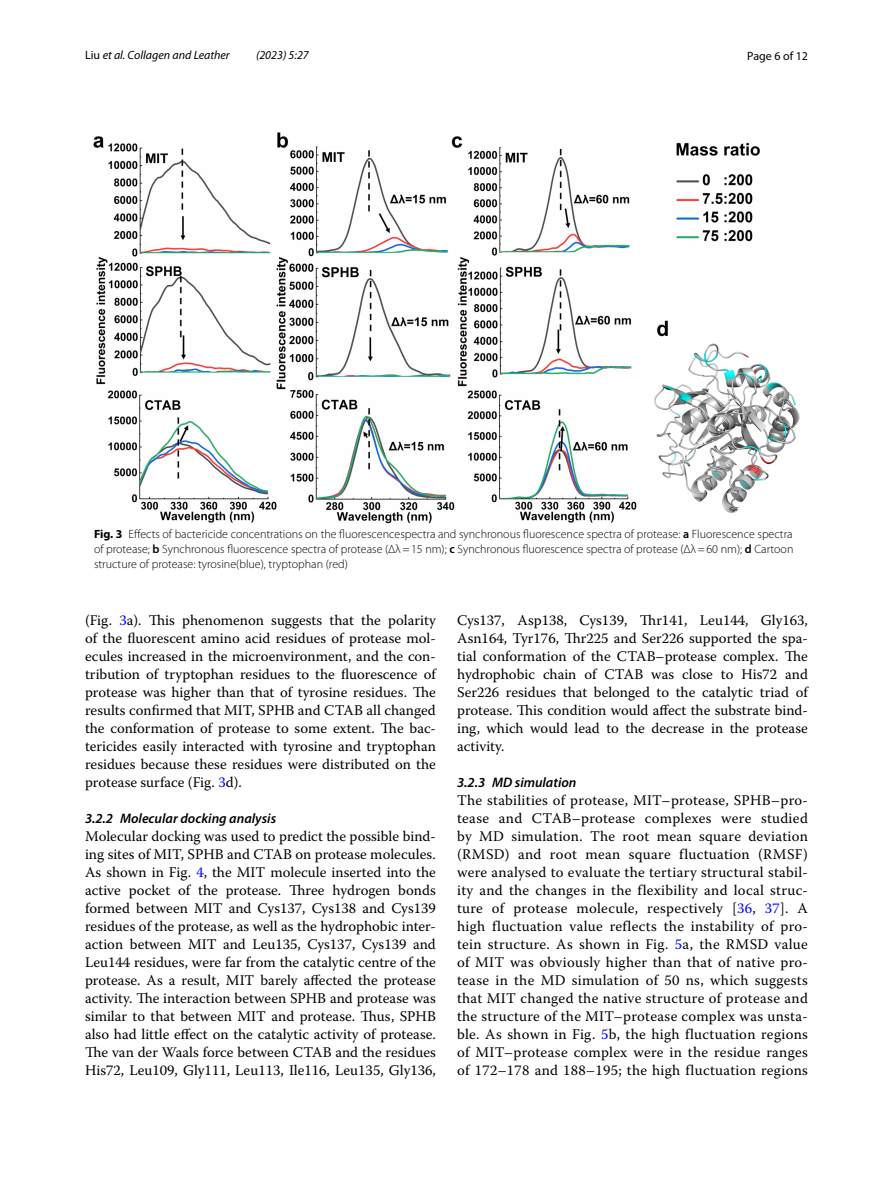
<style>
.page{position:relative;width:893px;height:1187px;background:#fff}
.page>*{position:absolute;margin:0;border:0;box-sizing:border-box;transform-origin:0 0}
.t1{font:14.7px/18px "Warnock Pro";color:#000;text-align:justify}
.t2{font:italic 600 13.8px "Myriad Pro";color:#000}
.t3{font:300 12px/15px "Myriad Pro";color:#000;text-align:justify}
.t4{font:italic 12px "Myriad Pro";color:#000}
.t5{font:12px "Myriad Pro";color:#000}
.s1{font-style:normal}
.s2{font-weight:700}
.s3{font-weight:600}
.s4{color:#00f}
</style>
<div class="page">
<img style="left:94px;top:133px;width:705px;height:390px">
<p class="t4" style="left:85px;top:48px;width:146px"><span class="s1">Liu</span> et al. Collagen and Leather</p>
<p class="t4" style="left:256px;top:48px;width:54px">(2023) 5:27</p>
<p class="t5" style="left:747px;top:48px;width:62px">Page 6 of 12</p>
<p class="t3" style="left:94px;top:527px;width:701px"><span class="s2">Fig. 3</span> Effects of bactericide concentrations on the fluorescencespectra and synchronous fluorescence spectra of protease: <span class="s3">a</span> Fluorescence spectra of protease; <span class="s3">b</span> Synchronous fluorescence spectra of protease (Δλ=15 nm); <span class="s3">c</span> Synchronous fluorescence spectra of protease (Δλ=60 nm); <span class="s3">d</span> Cartoon structure of protease: tyrosine(blue), tryptophan (red)</p>
<p class="t1" style="left:85px;top:610px;width:352px">(Fig. <span class="s4">3</span>a). This phenomenon suggests that the polarity of the fluorescent amino acid residues of protease mol&shy;ecules increased in the microenvironment, and the con&shy;tribution of tryptophan residues to the fluorescence of protease was higher than that of tyrosine residues. The results confirmed that MIT, SPHB and CTAB all changed the conformation of protease to some extent. The bac&shy;tericides easily interacted with tyrosine and tryptophan residues because these residues were distributed on the protease surface (Fig. <span class="s4">3</span>d).</p>
<p class="t2" style="left:85px;top:809px;width:193px">3.2.2 Molecular docking analysis</p>
<p class="t1" style="left:85px;top:826px;width:352px">Molecular docking was used to predict the possible bind&shy;ing sites of MIT, SPHB and CTAB on protease molecules.<br>As shown in Fig. <span class="s4">4</span>, the MIT molecule inserted into the active pocket of the protease. Three hydrogen bonds formed between MIT and Cys137, Cys138 and Cys139 residues of the protease, as well as the hydrophobic inter&shy;action between MIT and Leu135, Cys137, Cys139 and Leu144 residues, were far from the catalytic centre of the protease. As a result, MIT barely affected the protease activity. The interaction between SPHB and protease was similar to that between MIT and protease. Thus, SPHB also had little effect on the catalytic activity of protease.<br>The van der Waals force between CTAB and the residues His72, Leu109, Gly111, Leu113, Ile116, Leu135, Gly136,</p>
<p class="t1" style="left:457px;top:610px;width:352px">Cys137, Asp138, Cys139, Thr141, Leu144, Gly163, Asn164, Tyr176, Thr225 and Ser226 supported the spa&shy;tial conformation of the CTAB–protease complex. The hydrophobic chain of CTAB was close to His72 and Ser226 residues that belonged to the catalytic triad of protease. This condition would affect the substrate bind&shy;ing, which would lead to the decrease in the protease activity.</p>
<p class="t2" style="left:457px;top:773px;width:121px">3.2.3 MD simulation</p>
<p class="t1" style="left:457px;top:790px;width:352px">The stabilities of protease, MIT–protease, SPHB–pro&shy;tease and CTAB–protease complexes were studied by MD simulation. The root mean square deviation (RMSD) and root mean square fluctuation (RMSF) were analysed to evaluate the tertiary structural stabil&shy;ity and the changes in the flexibility and local struc&shy;ture of protease molecule, respectively [<span class="s4">36</span>, <span class="s4">37</span>]. A high fluctuation value reflects the instability of pro&shy;tein structure. As shown in Fig. <span class="s4">5</span>a, the RMSD value of MIT was obviously higher than that of native pro&shy;tease in the MD simulation of 50 ns, which suggests that MIT changed the native structure of protease and the structure of the MIT–protease complex was unsta&shy;ble. As shown in Fig. <span class="s4">5</span>b, the high fluctuation regions of MIT–protease complex were in the residue ranges of 172–178 and 188–195; the high fluctuation regions</p>
</div>
